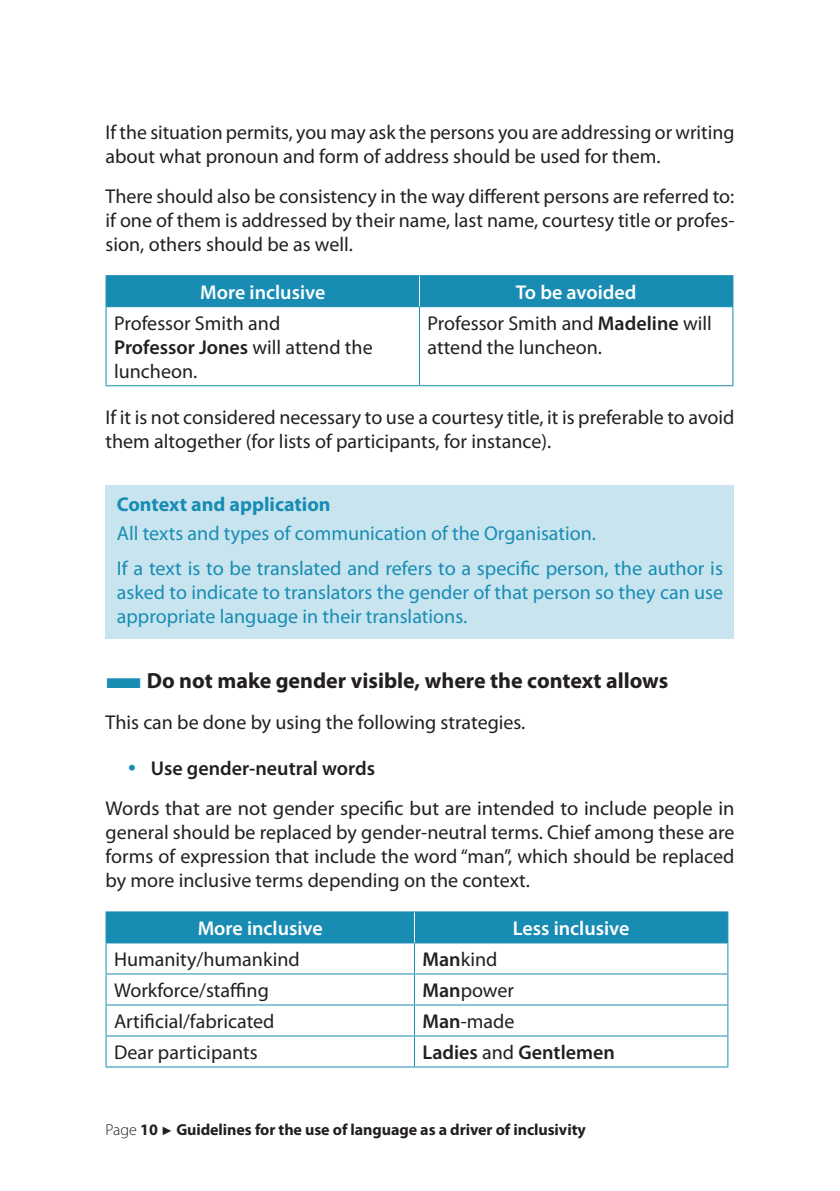
<style>
.page{position:relative;width:840px;height:1191px;background:#fff}
.page>*{position:absolute;margin:0;border:0;box-sizing:border-box;transform-origin:0 0}
.t1{font:700 22px "Myriad Pro";color:#231f20}
.t2{font:20px/24px "Myriad Pro";color:#231f20}
.t3{font:20px/34.6px "Myriad Pro";color:#198cb4}
.t4{font:600 20px "Myriad Pro";color:#fff}
.t5{font:700 20px "Myriad Pro";color:#198cb4}
.t6{font:600 20px "Myriad Pro";color:#231f20}
.t7{font:700 16px "Myriad Pro";letter-spacing:-.005em;color:#231f20}
.s1{font-weight:600}
.s2{color:#198cb4}
.s3{font-size:28px;color:#198cb4}
.s4{font-weight:400}
.s5{font-weight:300}
.s6{font-family:"Arial";font-weight:400;font-size:12px}
</style>
<div class="page">
<div style="left:105px;top:485px;width:629px;height:42px;background:#c8e5ef"></div>
<div style="left:105px;top:514px;width:629px;height:42px;background:#c8e5ef"></div>
<div style="left:105px;top:548px;width:629px;height:91px;background:#c8e5ef"></div>
<div style="left:106px;top:276px;width:626px;height:30px;background:#198cb4"></div>
<hr style="left:105px;top:275px;width:314px;height:1px;background:#198cb4">
<hr style="left:105px;top:276px;width:1px;height:30px;background:#198cb4">
<hr style="left:419px;top:275px;width:314px;height:1px;background:#198cb4">
<hr style="left:732px;top:276px;width:1px;height:30px;background:#198cb4">
<hr style="left:105px;top:306px;width:314px;height:1px;background:#198cb4">
<hr style="left:105px;top:307px;width:1px;height:78px;background:#198cb4">
<hr style="left:419px;top:306px;width:314px;height:1px;background:#198cb4">
<hr style="left:419px;top:307px;width:1px;height:78px;background:#198cb4">
<hr style="left:732px;top:307px;width:1px;height:78px;background:#198cb4">
<hr style="left:105px;top:385px;width:314px;height:1px;background:#198cb4">
<hr style="left:419px;top:385px;width:314px;height:1px;background:#198cb4">
<hr style="left:419px;top:276px;width:1px;height:30px;background:#fff">
<div style="left:106px;top:912px;width:621px;height:30px;background:#198cb4"></div>
<hr style="left:105px;top:911px;width:309px;height:1px;background:#198cb4">
<hr style="left:105px;top:912px;width:1px;height:30px;background:#198cb4">
<hr style="left:414px;top:911px;width:314px;height:1px;background:#198cb4">
<hr style="left:727px;top:912px;width:1px;height:30px;background:#198cb4">
<hr style="left:105px;top:942px;width:309px;height:1px;background:#198cb4">
<hr style="left:105px;top:943px;width:1px;height:30px;background:#198cb4">
<hr style="left:414px;top:942px;width:314px;height:1px;background:#198cb4">
<hr style="left:414px;top:943px;width:1px;height:30px;background:#198cb4">
<hr style="left:727px;top:943px;width:1px;height:30px;background:#198cb4">
<hr style="left:105px;top:973px;width:309px;height:1px;background:#198cb4">
<hr style="left:105px;top:974px;width:1px;height:30px;background:#198cb4">
<hr style="left:414px;top:973px;width:314px;height:1px;background:#198cb4">
<hr style="left:414px;top:974px;width:1px;height:30px;background:#198cb4">
<hr style="left:727px;top:974px;width:1px;height:30px;background:#198cb4">
<hr style="left:105px;top:1004px;width:309px;height:1px;background:#198cb4">
<hr style="left:105px;top:1005px;width:1px;height:30px;background:#198cb4">
<hr style="left:414px;top:1004px;width:314px;height:1px;background:#198cb4">
<hr style="left:414px;top:1005px;width:1px;height:30px;background:#198cb4">
<hr style="left:727px;top:1005px;width:1px;height:30px;background:#198cb4">
<hr style="left:105px;top:1035px;width:309px;height:1px;background:#198cb4">
<hr style="left:105px;top:1036px;width:1px;height:30px;background:#198cb4">
<hr style="left:414px;top:1035px;width:314px;height:1px;background:#198cb4">
<hr style="left:414px;top:1036px;width:1px;height:30px;background:#198cb4">
<hr style="left:727px;top:1036px;width:1px;height:30px;background:#198cb4">
<hr style="left:105px;top:1066px;width:309px;height:1px;background:#198cb4">
<hr style="left:414px;top:1066px;width:314px;height:1px;background:#198cb4">
<hr style="left:414px;top:912px;width:1px;height:30px;background:#fff">
<p class="t2" style="left:105px;top:119px;width:630px">If the situation permits, you may ask the persons you are addressing or writing about what pronoun and form of address should be used for them.</p>
<p class="t2" style="left:105px;top:184px;width:630px;text-align:justify">There should also be consistency in the way different persons are referred to: if one of them is addressed by their name, last name, courtesy title or profes&shy;sion, others should be as well.</p>
<p class="t4" style="left:200px;top:279px;width:127px">More inclusive</p>
<p class="t4" style="left:515px;top:279px;width:122px">To be avoided</p>
<p class="t2" style="left:114px;top:311px;width:260px">Professor Smith and<br><span class="s1">Professor Jones</span> will attend the luncheon.</p>
<p class="t2" style="left:427px;top:311px;width:286px">Professor Smith and <span class="s1">Madeline</span> will attend the luncheon.</p>
<p class="t2" style="left:105px;top:405px;width:630px">If it is not considered necessary to use a courtesy title, it is preferable to avoid them altogether (for lists of participants, for instance).</p>
<p class="t5" style="left:117px;top:491px;width:215px">Context and application</p>
<p class="t3" style="left:117px;top:516px;width:607px">All texts and types of communication of the Organisation.<br>If a text is to be translated and refers to a specific person, the author is</p>
<p class="t3" style="left:117px;top:580px;width:607px;line-height:24px">asked to indicate to translators the gender of that person so they can use appropriate language in their translations.</p>
<p class="t1" style="left:105px;top:666px;width:564px"><span class="s2">■</span>Do not make gender visible, where the context allows</p>
<p class="t2" style="left:105px;top:709px;width:421px">This can be done by using the following strategies.</p>
<p class="t2" style="left:105px;top:747px;width:630px;line-height:40.4px;text-indent:23px"><span class="s3">•</span> <span class="s1">Use gender-neutral words<br></span>Words that are not gender specific but are intended to include people in</p>
<p class="t2" style="left:105px;top:820px;width:630px;text-align:justify">general should be replaced by gender-neutral terms. Chief among these are forms of expression that include the word “man”, which should be replaced by more inclusive terms depending on the context.</p>
<p class="t4" style="left:197px;top:915px;width:127px">More inclusive</p>
<p class="t4" style="left:512px;top:915px;width:118px">Less inclusive</p>
<p class="t2" style="left:114px;top:947px;width:187px">Humanity/humankind</p>
<p class="t2" style="left:422px;top:947px;width:76px"><span class="s1">Man</span>kind</p>
<p class="t2" style="left:114px;top:978px;width:156px">Workforce/staffing</p>
<p class="t2" style="left:422px;top:978px;width:93px"><span class="s1">Man</span>power</p>
<p class="t2" style="left:114px;top:1009px;width:162px">Artificial/fabricated</p>
<p class="t2" style="left:422px;top:1009px;width:93px"><span class="s1">Man</span>-made</p>
<p class="t2" style="left:114px;top:1040px;width:145px">Dear participants</p>
<p class="t6" style="left:422px;top:1039px;width:194px">Ladies <span class="s4">and</span> Gentlemen</p>
<p class="t7" style="left:105px;top:1119px;width:481px"><span class="s5">Page</span> 10 <span class="s6">►</span> Guidelines for the use of language as a driver of inclusivity</p>
</div>
